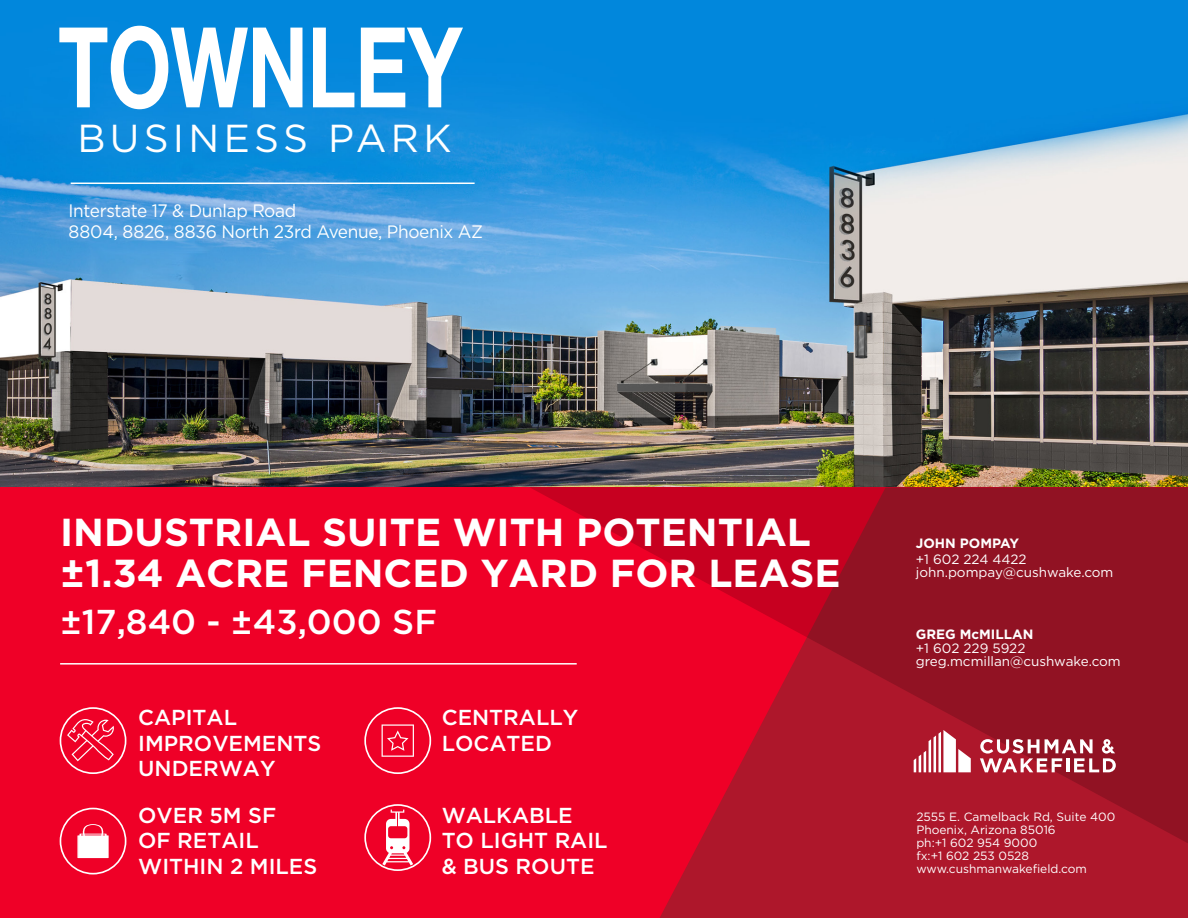
<style>
.page{position:relative;width:1188px;height:918px;background:#fff}
.page>*{position:absolute;margin:0;border:0;box-sizing:border-box;transform-origin:0 0}
.property_address{font:700 111.75px "Helvetica Neue LT Std";letter-spacing:-.01em;color:#fff;scale:.73 1}
.bullet_points{font:700 39px/41.4px "Gotham";color:#fff}
.property_address-2{font:39px "Gotham";letter-spacing:.11em;color:#fff}
.bullet_points-2{font:500 34.5px "Gotham";color:#fff}
.bullet_points-3{font:500 21.6px/25.5px "Gotham";color:#fff}
.property_address-3{font:18px/21px "Gotham";letter-spacing:-.02em;color:#fff;scale:.96 1}
.cwBODY_small{font:13.5px/13.8px "Gotham";color:#fff}
.cwBODY_small-2{font:700 13.5px "Gotham";color:#fff}
.cwBODY{font:700 13.5px "Gotham";color:#fff}
.cwBODY_small-3{font:12px/12.8px "Gotham";color:#fff}
</style>
<div class="page">
<img style="left:0;top:0;width:1188px;height:487px">
<div style="left:0;top:487px;width:1188px;height:431px;background:#ef0027"></div>
<svg style="left:530px;top:487px;width:658px;height:431px"></svg>
<svg style="left:60px;top:707px;width:66px;height:67px"></svg>
<hr style="left:60px;top:663px;width:517px;height:2px;background:#fff">
<svg style="left:914px;top:730px;width:57px;height:42px;background:#d2808b"></svg>
<svg style="left:980px;top:739px;width:136px;height:33px;background:#be6974"></svg>
<hr style="left:71px;top:183px;width:404px;height:1px;background:#fff">
<svg style="left:364px;top:707px;width:67px;height:67px"></svg>
<svg style="left:364px;top:804px;width:67px;height:67px"></svg>
<svg style="left:60px;top:808px;width:66px;height:67px"></svg>
<div style="left:79px;top:836px;width:28px;height:22px;background:#fff"></div>
<p class="property_address" style="left:58px;top:-2px;width:555px">TOWNLEY</p>
<p class="property_address-2" style="left:77px;top:113px;width:376px">BUSINESS PARK</p>
<p class="property_address-3" style="left:69px;top:200px;width:433px">Interstate 17 &amp; Dunlap Road<br>8804, 8826, 8836 North 23rd Avenue, Phoenix AZ</p>
<p class="bullet_points" style="left:60px;top:511px;width:782px">INDUSTRIAL SUITE WITH POTENTIAL ±1.34 ACRE FENCED YARD FOR LEASE</p>
<p class="bullet_points-2" style="left:60px;top:599px;width:378px">±17,840 - ±43,000 SF</p>
<p class="bullet_points-3" style="left:138px;top:704px;width:185px">CAPITAL<br>IMPROVEMENTS<br>UNDERWAY</p>
<p class="bullet_points-3" style="left:442px;top:704px;width:138px">CENTRALLY<br>LOCATED</p>
<p class="bullet_points-3" style="left:138px;top:802px;width:181px">OVER 5M SF<br>OF RETAIL<br>WITHIN 2 MILES</p>
<p class="bullet_points-3" style="left:442px;top:802px;width:167px">WALKABLE<br>TO LIGHT RAIL &amp; BUS ROUTE</p>
<p class="cwBODY" style="left:916px;top:534px;width:105px">JOHN POMPAY</p>
<p class="cwBODY_small" style="left:916px;top:552px;width:199px">+1 602 224 4422 john.pompay@cushwake.com</p>
<p class="cwBODY_small-2" style="left:916px;top:625px;width:119px">GREG McMILLAN</p>
<p class="cwBODY_small" style="left:916px;top:641px;width:111px">+1 602 229 5922</p>
<p class="cwBODY_small" style="left:916px;top:654px;width:206px">greg.mcmillan@cushwake.com</p>
<p class="cwBODY_small-3" style="left:916px;top:811px;width:201px">2555 E. Camelback Rd, Suite 400<br>Phoenix, Arizona 85016<br>ph:+1 602 954 9000<br>fx:+1 602 253 0528</p>
<p class="cwBODY_small-3" style="left:916px;top:862px;width:172px">www.cushmanwakefield.com</p>
</div>
